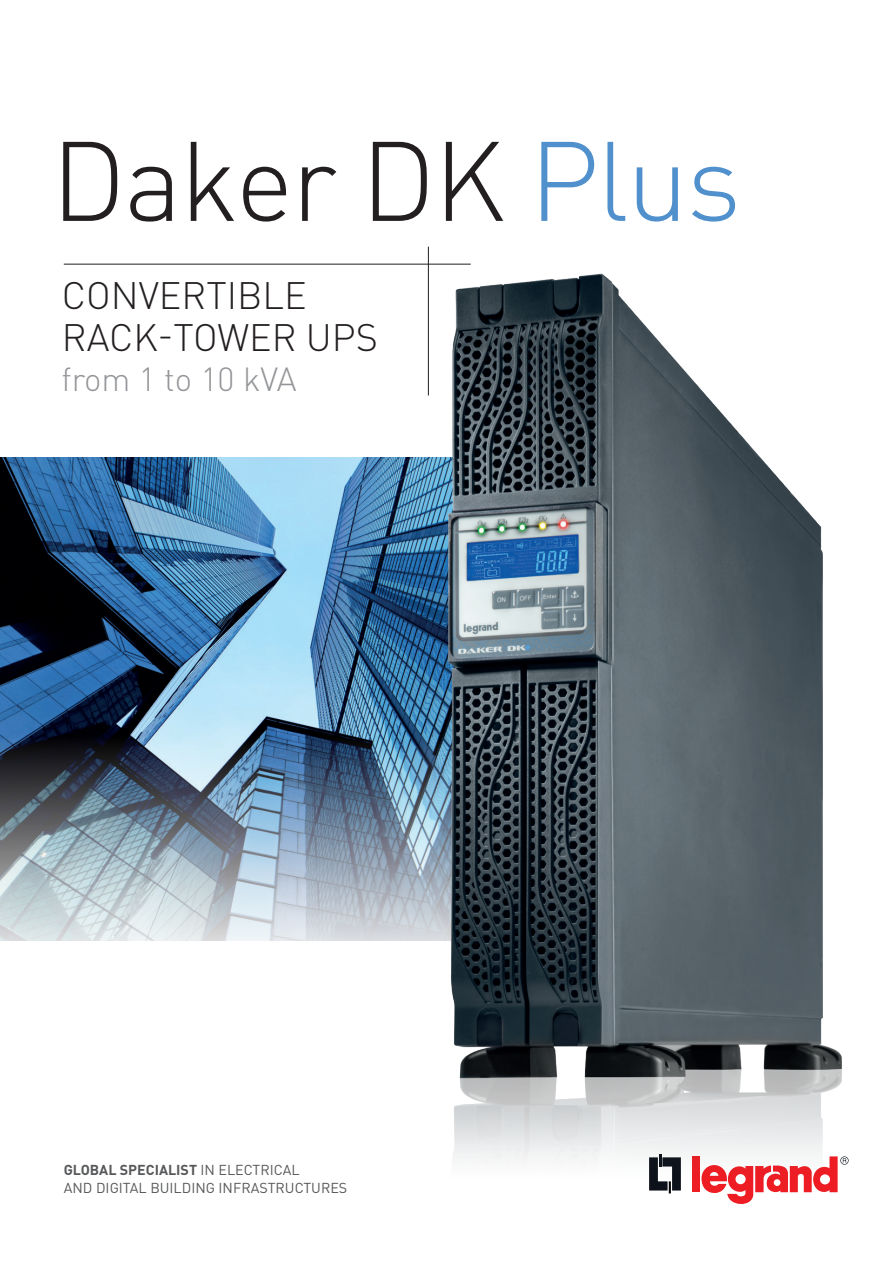
<style>
.page{position:relative;width:893px;height:1263px;background:#fff}
.page>*{position:absolute;margin:0;border:0;box-sizing:border-box;transform-origin:0 0}
.t1{font:300 111px "DIN Pro";letter-spacing:-.02em;color:#231f20}
.t2{font:300 37.8px/42px "DIN Pro";color:#231f20}
.t3{font:300 33px "DIN Pro";color:#939598}
.t4{font:14.25px/18px "DIN Pro";color:#57585a}
.s1{color:#5090cc}
.s2{font-weight:700}
</style>
<div class="page">
<img style="left:0;top:457px;width:283px;height:484px">
<img style="left:283px;top:246px;width:566px;height:958px">
<hr style="left:428px;top:247px;width:1px;height:148px;background:#231f20">
<hr style="left:64px;top:264px;width:407px;height:1px;background:#231f20">
<h1 class="t1" style="left:51px;top:105px;width:692px">Daker DK <span class="s1">Plus</span></h1>
<h2 class="t2" style="left:62px;top:273px;width:318px">CONVERTIBLE<br>RACK-TOWER UPS</h2>
<h3 class="t3" style="left:62px;top:357px;width:237px">from 1 to 10 kVA</h3>
<p class="t4" style="left:64px;top:1160px;width:285px"><span class="s2">GLOBAL SPECIALIST</span> IN ELECTRICAL<br>AND DIGITAL BUILDING INFRASTRUCTURES</p>
</div>
